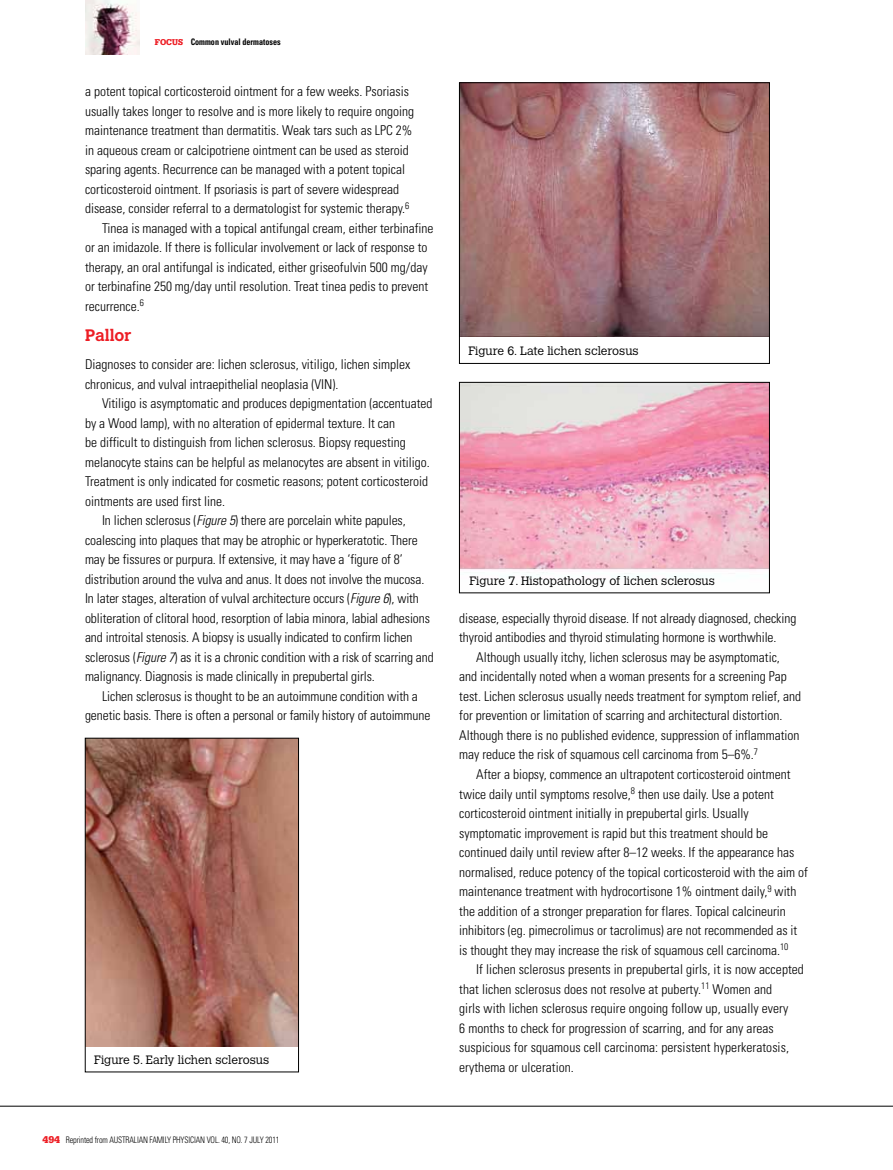
<style>
.page{position:relative;width:893px;height:1170px;background:#fff}
.page>*{position:absolute;margin:0;border:0;box-sizing:border-box;transform-origin:0 0}
.t1{font:700 16.5px "Calvert";color:#ed1d24}
.t2{font:300 condensed 13.5px/19.5px "Univers LT";color:#000}
.t3{font:300 12px "Calvert";color:#000}
.t4{font:300 condensed 9px "Univers LT";letter-spacing:-.015em;color:#000;scale:.9 1}
.t5{font:700 condensed 9px "Univers LT";color:#000;scale:.9 1}
.s1{font-family:"Serifa LT";font-weight:900;font-stretch:normal;color:#ed1d24}
.s2{font-style:italic}
.s3{font-family:"Serifa LT";font-weight:900;font-stretch:normal;font-size:10.5px;color:#ed1d24}
</style>
<div class="page">
<hr style="left:0;top:1105px;width:893px;height:1px;background:#000">
<img style="left:85px;top:0;width:55px;height:54px">
<img style="left:87px;top:740px;width:210px;height:306px">
<div style="left:85px;top:738px;width:214px;height:333px;border:1px solid #000"></div>
<img style="left:461px;top:84px;width:307px;height:253px">
<div style="left:459px;top:82px;width:311px;height:281px;border:1px solid #000"></div>
<img style="left:461px;top:384px;width:307px;height:191px">
<div style="left:459px;top:382px;width:311px;height:211px;border:1px solid #000"></div>
<p class="t5" style="left:155px;top:36px;width:141px"><span class="s1">FOCUS</span> Common vulval dermatoses</p>
<p class="t2" style="left:85px;top:82px;width:325px">a potent topical corticosteroid ointment for a few weeks. Psoriasis</p>
<p class="t2" style="left:85px;top:101px;width:331px">usually takes longer to resolve and is more likely to require ongoing</p>
<p class="t2" style="left:85px;top:121px;width:329px">maintenance treatment than dermatitis. Weak tars such as LPC 2%</p>
<p class="t2" style="left:85px;top:140px;width:325px">in aqueous cream or calcipotriene ointment can be used as steroid</p>
<p class="t2" style="left:85px;top:159px;width:322px">sparing agents. Recurrence can be managed with a potent topical</p>
<p class="t2" style="left:85px;top:179px;width:316px">corticosteroid ointment. If psoriasis is part of severe widespread</p>
<p class="t2" style="left:85px;top:198px;width:326px">disease, consider referral to a dermatologist for systemic therapy.<sup>6</sup></p>
<p class="t2" style="left:102px;top:218px;width:333px">Tinea is managed with a topical antifungal cream, either terbinafine</p>
<p class="t2" style="left:85px;top:238px;width:344px">or an imidazole. If there is follicular involvement or lack of response to</p>
<p class="t2" style="left:85px;top:257px;width:344px">therapy, an oral antifungal is indicated, either griseofulvin 500 mg/day</p>
<p class="t2" style="left:85px;top:277px;width:345px">or terbinafine 250 mg/day until resolution. Treat tinea pedis to prevent</p>
<p class="t2" style="left:85px;top:296px;width:60px">recurrence.<sup>6</sup></p>
<p class="t1" style="left:85px;top:325px;width:48px">Pallor</p>
<p class="t2" style="left:85px;top:355px;width:327px">Diagnoses to consider are: lichen sclerosus, vitiligo, lichen simplex chronicus, and vulval intraepithelial neoplasia (VIN).</p>
<p class="t2" style="left:102px;top:394px;width:332px">Vitiligo is asymptomatic and produces depigmentation (accentuated</p>
<p class="t2" style="left:85px;top:413px;width:312px">by a Wood lamp), with no alteration of epidermal texture. It can</p>
<p class="t2" style="left:85px;top:433px;width:322px">be difficult to distinguish from lichen sclerosus. Biopsy requesting</p>
<p class="t2" style="left:85px;top:452px;width:346px">melanocyte stains can be helpful as melanocytes are absent in vitiligo.</p>
<p class="t2" style="left:85px;top:472px;width:345px">Treatment is only indicated for cosmetic reasons; potent corticosteroid</p>
<p class="t2" style="left:85px;top:491px;width:142px">ointments are used first line.</p>
<p class="t2" style="left:102px;top:510px;width:305px">I n lichen sclerosus (<span class="s2">Figure 5</span>) there are porcelain white papules,</p>
<p class="t2" style="left:85px;top:530px;width:334px">coalescing into plaques that may be atrophic or hyperkeratotic. There</p>
<p class="t2" style="left:85px;top:549px;width:319px">may be fissures or purpura. If extensive, it may have a ‘figure of 8’</p>
<p class="t2" style="left:85px;top:569px;width:341px">distribution around the vulva and anus. It does not involve the mucosa.</p>
<p class="t2" style="left:85px;top:588px;width:335px">I n later stages, alteration of vulval architecture occurs (<span class="s2">Figure 6</span>), with</p>
<p class="t2" style="left:85px;top:608px;width:347px">obliteration of clitoral hood, resorption of labia minora, labial adhesions</p>
<p class="t2" style="left:85px;top:627px;width:329px">and introital stenosis. A biopsy is usually indicated to confirm lichen</p>
<p class="t2" style="left:85px;top:647px;width:350px">sclerosus (<span class="s2">Figure 7</span>) as it is a chronic condition with a risk of scarring and</p>
<p class="t2" style="left:85px;top:666px;width:291px">malignancy. Diagnosis is made clinically in prepubertal girls.</p>
<p class="t2" style="left:102px;top:686px;width:317px">Lichen sclerosus is thought to be an autoimmune condition with a</p>
<p class="t2" style="left:85px;top:705px;width:347px">genetic basis. There is often a personal or family history of autoimmune</p>
<p class="t3" style="left:94px;top:1052px;width:177px">Figure 5. Early lichen sclerosus</p>
<p class="t4" style="left:43px;top:1133px;width:265px"><span class="s3">494</span> Reprinted from Australian Family Physician Vol. 40, No. 7 july 2011</p>
<p class="t3" style="left:468px;top:344px;width:172px">Figure 6. Late lichen sclerosus</p>
<p class="t3" style="left:469px;top:574px;width:247px">Figure 7. Histopathology of lichen sclerosus</p>
<p class="t2" style="left:459px;top:608px;width:339px">disease, especially thyroid disease. If not already diagnosed, checking thyroid antibodies and thyroid stimulating hormone is worthwhile.</p>
<p class="t2" style="left:459px;top:647px;width:343px;text-indent:17px">Although usually itchy, lichen sclerosus may be asymptomatic, and incidentally noted when a woman presents for a screening Pap test. Lichen sclerosus usually needs treatment for symptom relief, and for prevention or limitation of scarring and architectural distortion.<br>Although there is no published evidence, suppression of inflammation may reduce the risk of squamous cell carcinoma from 5–6%.<sup>7</sup></p>
<p class="t2" style="left:459px;top:764px;width:350px;text-indent:17px">After a biopsy, commence an ultrapotent corticosteroid ointment twice daily until symptoms resolve,<sup>8</sup> then use daily. Use a potent corticosteroid ointment initially in prepubertal girls. Usually symptomatic improvement is rapid but this treatment should be continued daily until review after 8–12 weeks. If the appearance has normalised, reduce potency of the topical corticosteroid with the aim of maintenance treatment with hydrocortisone 1% ointment daily,<sup>9</sup> with the addition of a stronger preparation for flares. Topical calcineurin inhibitors (eg. pimecrolimus or tacrolimus) are not recommended as it is thought they may increase the risk of squamous cell carcinoma.<sup>10</sup></p>
<p class="t2" style="left:459px;top:959px;width:346px;text-indent:17px">If lichen sclerosus presents in prepubertal girls, it is now accepted that lichen sclerosus does not resolve at puberty.<sup>11</sup> Women and<br>girls with lichen sclerosus require ongoing follow up, usually every<br>6 months to check for progression of scarring, and for any areas suspicious for squamous cell carcinoma: persistent hyperkeratosis, erythema or ulceration.</p>
</div>
